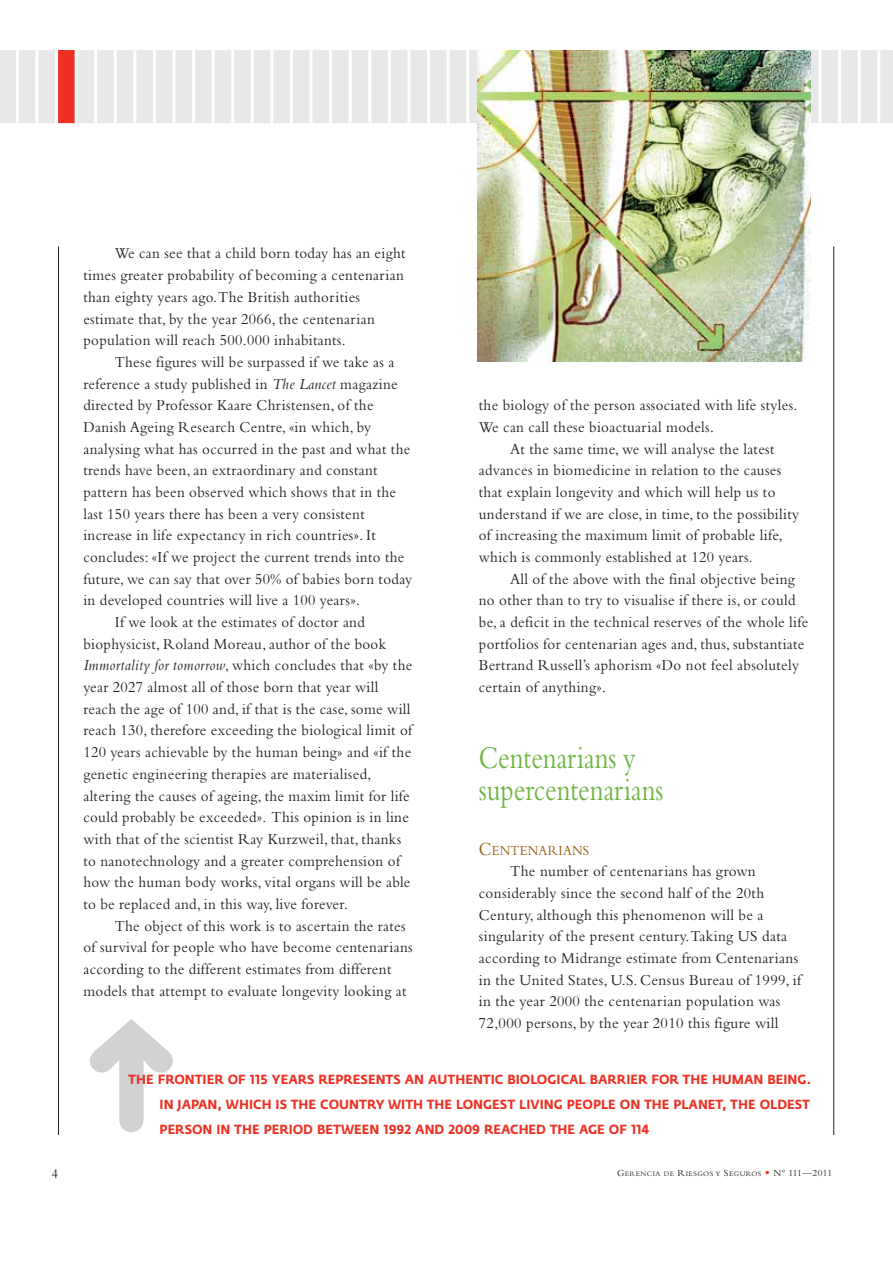
<style>
.page{position:relative;width:893px;height:1263px;background:#fff}
.page>*{position:absolute;margin:0;border:0;box-sizing:border-box;transform-origin:0 0}
.t1{font:33.15px/32.4px "Bembo";color:#6cb43f;scale:.8 1}
.t2{font:15.9px/21.8px "Bembo";letter-spacing:.025em;color:#231f20;scale:.94 1}
.t3{font:15.9px/21.8px "Bembo";letter-spacing:.025em;color:#231f20;scale:.95 1}
.t4{font:14.55px "Bembo";letter-spacing:.02em;color:#9b5e0c;scale:.9 1}
.t5{font:13.8px "Bembo";color:#231f20}
.t6{font:700 13.05px/24.9px "Fedra Sans";color:#ee3124;text-align:justify;scale:.95 1}
.t7{font:7.2px "Bembo";letter-spacing:.065em;color:#231f20}
.s1{font-style:italic}
.s2{font-size:19.35px}
.s3{color:#ee3224}
.s4{font-size:9.6px}
.s5{font-family:"Goudy";font-size:9.6px;color:#ee3124}
</style>
<div class="page">
<hr style="left:58px;top:246px;width:1px;height:889px;background:#231f20">
<div style="left:19px;top:50px;width:16px;height:73px;background:#e7e8e8"></div>
<div style="left:38px;top:50px;width:17px;height:73px;background:#e7e8e8"></div>
<div style="left:58px;top:50px;width:17px;height:73px;background:#ee3124"></div>
<div style="left:78px;top:50px;width:16px;height:73px;background:#e7e8e8"></div>
<div style="left:97px;top:50px;width:17px;height:73px;background:#e7e8e8"></div>
<div style="left:117px;top:50px;width:16px;height:73px;background:#e7e8e8"></div>
<div style="left:136px;top:50px;width:17px;height:73px;background:#e7e8e8"></div>
<div style="left:156px;top:50px;width:16px;height:73px;background:#e7e8e8"></div>
<div style="left:175px;top:50px;width:17px;height:73px;background:#e7e8e8"></div>
<div style="left:195px;top:50px;width:17px;height:73px;background:#e7e8e8"></div>
<div style="left:215px;top:50px;width:16px;height:73px;background:#e7e8e8"></div>
<div style="left:234px;top:50px;width:17px;height:73px;background:#e7e8e8"></div>
<div style="left:254px;top:50px;width:16px;height:73px;background:#e7e8e8"></div>
<div style="left:273px;top:50px;width:17px;height:73px;background:#e7e8e8"></div>
<div style="left:293px;top:50px;width:16px;height:73px;background:#e7e8e8"></div>
<div style="left:312px;top:50px;width:17px;height:73px;background:#e7e8e8"></div>
<div style="left:332px;top:50px;width:17px;height:73px;background:#e7e8e8"></div>
<div style="left:352px;top:50px;width:16px;height:73px;background:#e7e8e8"></div>
<div style="left:371px;top:50px;width:17px;height:73px;background:#e7e8e8"></div>
<div style="left:391px;top:50px;width:16px;height:73px;background:#e7e8e8"></div>
<div style="left:410px;top:50px;width:17px;height:73px;background:#e7e8e8"></div>
<div style="left:430px;top:50px;width:17px;height:73px;background:#e7e8e8"></div>
<div style="left:450px;top:50px;width:16px;height:73px;background:#e7e8e8"></div>
<div style="left:469px;top:50px;width:17px;height:73px;background:#e7e8e8"></div>
<div style="left:802px;top:50px;width:16px;height:73px;background:#e7e8e8"></div>
<div style="left:821px;top:50px;width:17px;height:73px;background:#e7e8e8"></div>
<div style="left:841px;top:50px;width:17px;height:73px;background:#e7e8e8"></div>
<div style="left:880px;top:50px;width:13px;height:73px;background:#e7e8e8"></div>
<div style="left:861px;top:50px;width:16px;height:73px;background:#e7e8e8"></div>
<div style="left:0;top:50px;width:16px;height:73px;background:#e7e8e8"></div>
<hr style="left:833px;top:246px;width:1px;height:889px;background:#231f20">
<img style="left:477px;top:50px;width:333px;height:312px">
<p class="t2" style="left:83px;top:244px;width:344px;text-indent:31px">We can see that a child born today has an eight times greater probability of becoming a centenarian than eighty years ago.The British authorities estimate that, by the year 2066, the centenarian population will reach 500.000 inhabitants.</p>
<p class="t2" style="left:115px;top:353px;width:299px">These figures will be surpassed if we take as a</p>
<p class="t2" style="left:83px;top:374px;width:336px">reference a study published in <span class="s1">The Lancet</span> magazine</p>
<p class="t2" style="left:83px;top:396px;width:310px">directed by Professor Kaare Christensen, of the</p>
<p class="t2" style="left:83px;top:418px;width:308px">Danish Ageing Research Centre, «in which, by</p>
<p class="t2" style="left:83px;top:439px;width:349px">analysing what has occurred in the past and what the</p>
<p class="t2" style="left:83px;top:461px;width:315px">trends have been, an extraordinary and constant</p>
<p class="t2" style="left:83px;top:483px;width:334px">pattern has been observed which shows that in the</p>
<p class="t2" style="left:83px;top:504px;width:301px">last 150 years there has been a very consistent</p>
<p class="t2" style="left:83px;top:526px;width:313px">increase in life expectancy in rich countries». It</p>
<p class="t2" style="left:83px;top:548px;width:343px">concludes: «If we project the current trends into the</p>
<p class="t2" style="left:83px;top:569px;width:351px">future, we can say that over 50% of babies born today</p>
<p class="t2" style="left:83px;top:591px;width:296px">in developed countries will live a 100 years».</p>
<p class="t2" style="left:115px;top:613px;width:268px">If we look at the estimates of doctor and</p>
<p class="t2" style="left:83px;top:634px;width:324px">biophysicist, Roland Moreau, author of the book</p>
<p class="t2" style="left:83px;top:656px;width:351px"><span class="s1">Immortality for tomorrow</span>, which concludes that «by the</p>
<p class="t2" style="left:83px;top:678px;width:315px">year 2027 almost all of those born that year will</p>
<p class="t2" style="left:83px;top:699px;width:349px">reach the age of 100 and, if that is the case, some will</p>
<p class="t2" style="left:83px;top:721px;width:351px">reach 130, therefore exceeding the biological limit of</p>
<p class="t2" style="left:83px;top:743px;width:350px">120 years achievable by the human being» and «if the</p>
<p class="t2" style="left:83px;top:764px;width:308px">genetic engineering therapies are materialised,</p>
<p class="t2" style="left:83px;top:786px;width:349px">altering the causes of ageing, the maxim limit for life</p>
<p class="t2" style="left:83px;top:808px;width:348px">could probably be exceeded». This opinion is in line</p>
<p class="t2" style="left:83px;top:830px;width:340px">with that of the scientist Ray Kurzweil, that, thanks</p>
<p class="t2" style="left:83px;top:851px;width:338px">to nanotechnology and a greater comprehension of</p>
<p class="t2" style="left:83px;top:873px;width:349px">how the human body works, vital organs will be able</p>
<p class="t2" style="left:83px;top:895px;width:283px">to be replaced and, in this way, live forever.</p>
<p class="t2" style="left:115px;top:916px;width:311px">The object of this work is to ascertain the rates</p>
<p class="t2" style="left:83px;top:938px;width:352px">of survival for people who have become centenarians</p>
<p class="t2" style="left:83px;top:960px;width:329px">according to the different estimates from different</p>
<p class="t2" style="left:83px;top:981px;width:345px">models that attempt to evaluate longevity looking at</p>
<p class="t2" style="left:479px;top:396px;width:340px">the biology of the person associated with life styles.<br>We can call these bioactuarial models.</p>
<p class="t2" style="left:479px;top:439px;width:342px;text-indent:31px">At the same time, we will analyse the latest advances in biomedicine in relation to the causes that explain longevity and which will help us to understand if we are close, in time, to the possibility of increasing the maximum limit of probable life, which is commonly established at 120 years.</p>
<p class="t2" style="left:479px;top:569px;width:352px;text-indent:31px">All of the above with the final objective being no other than to try to visualise if there is, or could be, a deficit in the technical reserves of the whole life portfolios for centenarian ages and, thus, substantiate Bertrand Russell’s aphorism «Do not feel absolutely certain of anything».</p>
<h1 class="t1" style="left:479px;top:744px;width:232px">Centenarians y supercentenarians</h1>
<p class="t4" style="left:479px;top:845px;width:124px"><span class="s2">C</span>ENTENARIANS</p>
<p class="t3" style="left:479px;top:862px;width:341px;text-indent:31px">The number of centenarians has grown considerably since the second half of the 20th Century, although this phenomenon will be a singularity of the present century.Taking US data according to Midrange estimate from Centenarians in the United States, U.S. Census Bureau of 1999, if in the year 2000 the centenarian population was 72,000 persons, by the year 2010 this figure will</p>
<p class="t6" style="left:160px;top:1068px;width:687px;text-indent:-31px"><span class="s3">THE FRONTIER</span> OF 115 YEARS REPRESENTS AN AUTHENTIC BIOLOGICAL BARRIER FOR THE HUMAN BEING.<br>IN JAPAN, WHICH IS THE COUNTRY WITH THE LONGEST LIVING PEOPLE ON THE PLANET, THE OLDEST PERSON IN THE PERIOD BETWEEN 1992 AND 2009 REACHED THE AGE OF 114</p>
<p class="t5" style="left:52px;top:1169px;width:8px">4</p>
<p class="t7" style="left:617px;top:1171px;width:217px"><span class="s4">G</span>ERENCIA DE <span class="s4">R</span>IESGOS Y <span class="s4">S</span>EGUROS <span class="s5">•</span> <span class="s4">Nº 111—2011</span></p>
</div>
